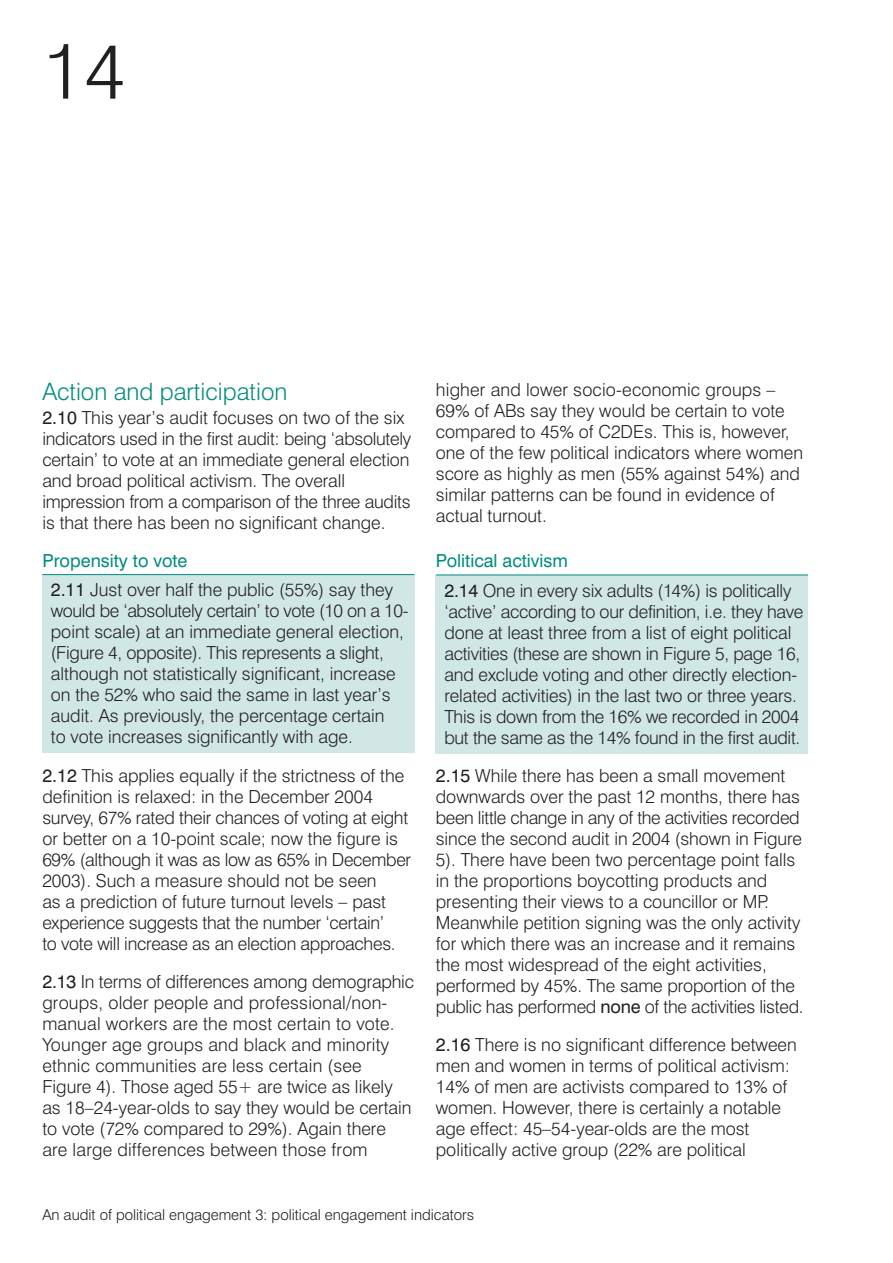
<style>
.page{position:relative;width:893px;height:1263px;background:#fff}
.page>*{position:absolute;margin:0;border:0;box-sizing:border-box;transform-origin:0 0}
.t1{font:300 78px "Swiss 721 BT";color:#231f20}
.t2{font:300 24px "Swiss 721 BT";color:#008c7f}
.t3{font:300 18px/21px "Swiss 721 BT";color:#231f20}
.t4{font:300 15px "Swiss 721 BT";color:#231f20}
.s1{font-weight:400}
.s2{font-weight:400;color:#008c7f}
</style>
<div class="page">
<div style="left:436px;top:575px;width:372px;height:179px;background:#d0e7e5"></div>
<div style="left:42px;top:575px;width:372px;height:178px;background:#d0e7e5"></div>
<hr style="left:42px;top:574px;width:372px;height:1px;background:#008c7f">
<hr style="left:436px;top:575px;width:372px;height:1px;background:#008c7f">
<h1 class="t1" style="left:42px;top:40px;width:85px">14</h1>
<h2 class="t2" style="left:42px;top:382px;width:246px">Action and participation</h2>
<p class="t3" style="left:42px;top:409px;width:370px"><span class="s1">2.10</span> This year’s audit focuses on two of the six indicators used in the first audit: being ‘absolutely certain’ to vote at an immediate general election and broad political activism. The overall impression from a comparison of the three audits is that there has been no significant change.</p>
<p class="t3" style="left:51px;top:547px;width:344px;line-height:29.5px;text-indent:-9px"><span class="s2">Propensity to vote<br></span><span class="s1">2.11</span> Just over half the public (55%) say they</p>
<p class="t3" style="left:51px;top:602px;width:359px">would be ‘absolutely certain’ to vote (10 on a 10- point scale) at an immediate general election, (Figure 4, opposite). This represents a slight, although not statistically significant, increase on the 52% who said the same in last year’s audit. As previously, the percentage certain<br>to vote increases significantly with age.</p>
<p class="t3" style="left:42px;top:766px;width:370px"><span class="s1">2.12</span> This applies equally if the strictness of the definition is relaxed: in the December 2004 survey, 67% rated their chances of voting at eight or better on a 10-point scale; now the figure is 69% (although it was as low as 65% in December 2003). Such a measure should not be seen<br>as a prediction of future turnout levels – past experience suggests that the number ‘certain’<br>to vote will increase as an election approaches.</p>
<p class="t3" style="left:42px;top:972px;width:373px"><span class="s1">2.13</span> In terms of differences among demographic groups, older people and professional/non&shy;manual workers are the most certain to vote.<br>Younger age groups and black and minority ethnic communities are less certain (see Figure 4). Those aged 55+ are twice as likely as 18–24-year-olds to say they would be certain to vote (72% compared to 29%). Again there are large differences between those from</p>
<p class="t3" style="left:436px;top:380px;width:368px">higher and lower socio-economic groups – 69% of ABs say they would be certain to vote compared to 45% of C2DEs. This is, however, one of the few political indicators where women score as highly as men (55% against 54%) and similar patterns can be found in evidence of actual turnout.</p>
<p class="t3" style="left:444px;top:548px;width:348px;line-height:29.5px;text-indent:-9px"><span class="s2">Political activism<br></span><span class="s1">2.14</span> One in every six adults (14%) is politically</p>
<p class="t3" style="left:444px;top:602px;width:360px">‘active’ according to our definition, i.e. they have done at least three from a list of eight political activities (these are shown in Figure 5, page 16, and exclude voting and other directly election&shy;related activities) in the last two or three years.<br>This is down from the 16% we recorded in 2004 but the same as the 14% found in the first audit.</p>
<p class="t3" style="left:436px;top:766px;width:369px"><span class="s1">2.15</span> While there has been a small movement downwards over the past 12 months, there has been little change in any of the activities recorded since the second audit in 2004 (shown in Figure 5). There have been two percentage point falls in the proportions boycotting products and presenting their views to a councillor or MP.<br>Meanwhile petition signing was the only activity for which there was an increase and it remains the most widespread of the eight activities, performed by 45%. The same proportion of the public has performed <span class="s1">none</span> of the activities listed.</p>
<p class="t3" style="left:436px;top:1036px;width:362px"><span class="s1">2.16</span> There is no significant difference between men and women in terms of political activism:<br>14% of men are activists compared to 13% of women. However, there is certainly a notable age effect: 45–54-year-olds are the most politically active group (22% are political</p>
<p class="t4" style="left:42px;top:1209px;width:433px">An audit of political engagement 3: political engagement indicators</p>
</div>
